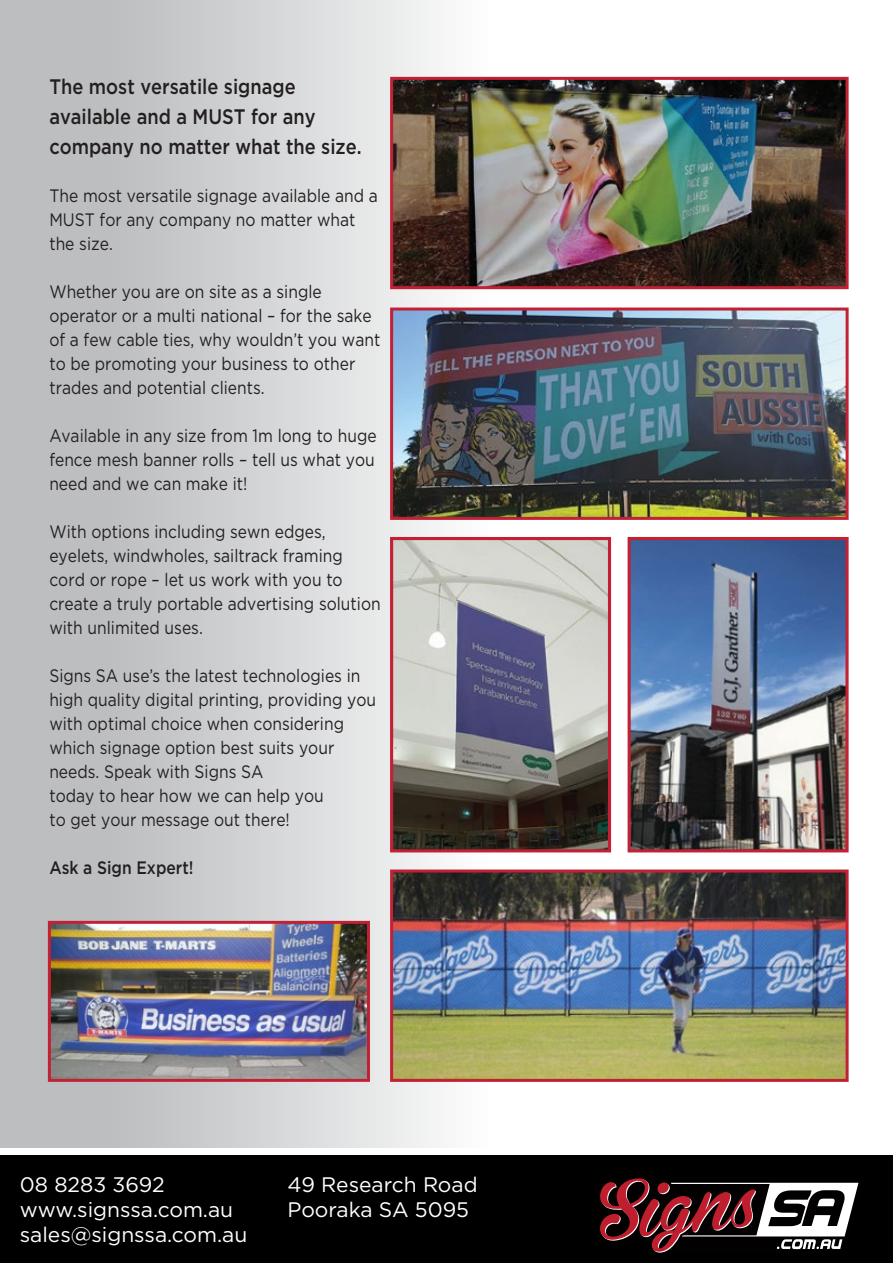
<style>
.page{position:relative;width:893px;height:1263px;background:#fff}
.page>*{position:absolute;margin:0;border:0;box-sizing:border-box;transform-origin:0 0}
.t1{font:21px/25.2px "Gotham";color:#fff}
.t2{font:500 21px/30px "Gotham";color:#231f20;scale:.87 1}
.t3{font:18px/24px "Gotham";color:#231f20;scale:.87 1}
.t4{font:500 18px "Gotham";color:#231f20;scale:.87 1}
</style>
<div class="page">
<div style="left:0;top:0;width:489px;height:1148px;background:linear-gradient(to right,#b0b2b5,#f8f8f8)"></div>
<img style="left:394px;top:312px;width:451px;height:204px">
<div style="left:390px;top:308px;width:459px;height:212px;border:3px solid #c12035"></div>
<img style="left:394px;top:873px;width:451px;height:205px">
<div style="left:390px;top:869px;width:459px;height:213px;border:3px solid #c12035"></div>
<img style="left:632px;top:541px;width:213px;height:307px">
<div style="left:628px;top:537px;width:221px;height:315px;border:3px solid #c12035"></div>
<img style="left:394px;top:541px;width:213px;height:307px">
<div style="left:390px;top:537px;width:221px;height:315px;border:3px solid #c12035"></div>
<img style="left:394px;top:81px;width:451px;height:204px">
<div style="left:390px;top:77px;width:459px;height:212px;border:3px solid #c12035"></div>
<img style="left:52px;top:925px;width:314px;height:153px">
<div style="left:48px;top:921px;width:322px;height:161px;border:3px solid #c12035"></div>
<div style="left:0;top:1156px;width:893px;height:107px;background:#000"></div>
<svg style="left:600px;top:1178px;width:259px;height:75px"></svg>
<p class="t2" style="left:49px;top:71px;width:361px">The most versatile signage available and a MUST for any company no matter what the size.</p>
<p class="t3" style="left:49px;top:183px;width:379px">The most versatile signage available and a<br>MUST for any company no matter what the size.</p>
<p class="t3" style="left:49px;top:279px;width:382px">Whether you are on site as a single operator or a multi national – for the sake of a few cable ties, why wouldn’t you want to be promoting your business to other trades and potential clients.</p>
<p class="t3" style="left:49px;top:423px;width:378px;text-align:justify">Available in any size from 1m long to huge fence mesh banner rolls – tell us what you need and we can make it!</p>
<p class="t3" style="left:49px;top:519px;width:382px">With options including sewn edges, eyelets, windwholes, sailtrack framing cord or rope – let us work with you to create a truly portable advertising solution with unlimited uses.</p>
<p class="t3" style="left:49px;top:663px;width:377px">Signs SA use’s the latest technologies in high quality digital printing, providing you with optimal choice when considering which signage option best suits your needs. Speak with Signs SA<br>today to hear how we can help you<br>to get your message out there!</p>
<p class="t4" style="left:49px;top:856px;width:167px">Ask a Sign Expert!</p>
<p class="t1" style="left:20px;top:1171px;width:229px">08 8283 3692 www.signssa.com.au sales@signssa.com.au</p>
<p class="t1" style="left:287px;top:1171px;width:192px">49 Research Road<br>Pooraka SA 5095</p>
</div>
